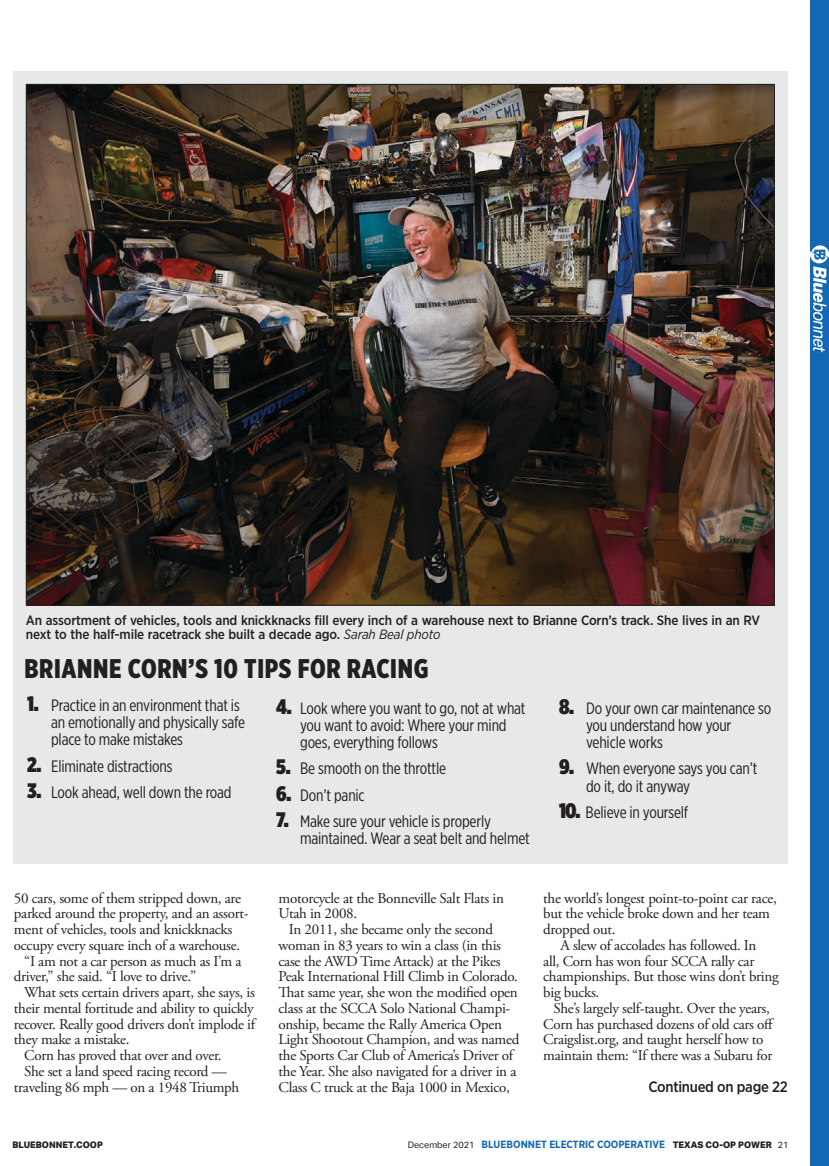
<style>
.page{position:relative;width:829px;height:1166px;background:#fff}
.page>*{position:absolute;margin:0;border:0;box-sizing:border-box;transform-origin:0 0}
.t1{font:900 27px "Gotham X Narrow";letter-spacing:.025em;color:#231f20}
.t2{font:16.5px/17.2px "Gotham X Narrow";letter-spacing:-.01em;color:#231f20}
.t3{font:15px/15.8px "Adobe Garamond Pro";letter-spacing:-.02em;color:#231f20}
.t4{font:500 15px "Gotham Narrow";letter-spacing:-.02em;color:#231f20}
.t5{font:500 13.5px/13.5px "Gotham Narrow";letter-spacing:-.01em;color:#231f20}
.t6{font:700 10.5px "Gotham Narrow";letter-spacing:-.01em;color:#1368b3}
.t7{font:800 9px "Aktiv Grotesk";color:#231f20}
.s1{font-weight:400;font-style:italic}
.s2{font-weight:900;font-size:21px}
.s3{font-family:"Aktiv Grotesk";font-weight:400;font-size:9px;color:#231f20}
.s4{font-family:"Aktiv Grotesk";font-weight:800;font-size:9px;color:#231f20}
</style>
<div class="page">
<div style="left:14px;top:72px;width:773px;height:792px;background:#e7e8e8"></div>
<img style="left:28px;top:86px;width:744px;height:517px">
<div style="left:809px;top:0;width:19px;height:1166px;background:#1368b3"></div>
<svg style="left:809px;top:245px;width:19px;height:107px"></svg>
<p class="t5" style="left:26px;top:613px;width:735px">An assortment of vehicles, tools and knickknacks fill every inch of a warehouse next to Brianne Corn’s track. She lives in an RV next to the half-mile racetrack she built a decade ago. <span class="s1">Sarah Beal photo</span></p>
<h1 class="t1" style="left:24px;top:651px;width:405px">BRIANNE CORN’S 10 TIPS FOR RACING</h1>
<p class="t2" style="left:51px;top:696px;width:195px;text-indent:-24px"><span class="s2">1.</span> Practice in an environment that is an emotionally and physically safe place to make mistakes</p>
<p class="t2" style="left:27px;top:757px;width:147px"><span class="s2">2.</span> Eliminate distractions</p>
<p class="t2" style="left:27px;top:783px;width:206px"><span class="s2">3.</span> Look ahead, well down the road</p>
<p class="t2" style="left:300px;top:699px;width:227px;text-indent:-24px"><span class="s2">4.</span> Look where you want to go, not at what you want to avoid: Where your mind goes, everything follows</p>
<p class="t2" style="left:276px;top:760px;width:171px"><span class="s2">5.</span> Be smooth on the throttle</p>
<p class="t2" style="left:276px;top:786px;width:90px"><span class="s2">6.</span> Don’t panic</p>
<p class="t2" style="left:300px;top:812px;width:231px;text-indent:-24px"><span class="s2">7.</span> Make sure your vehicle is properly maintained. Wear a seat belt and helmet</p>
<p class="t2" style="left:586px;top:699px;width:186px;text-indent:-27px"><span class="s2">8.</span> Do your own car maintenance so you understand how your vehicle works</p>
<p class="t2" style="left:586px;top:760px;width:173px;text-indent:-27px"><span class="s2">9.</span> When everyone says you can’t do it, do it anyway</p>
<p class="t2" style="left:558px;top:803px;width:131px"><span class="s2">10.</span> Believe in yourself</p>
<p class="t3" style="left:14px;top:890px;width:228px">50 cars, some of them stripped down, are</p>
<p class="t3" style="left:14px;top:906px;width:236px">parked around the property, and an assort-</p>
<p class="t3" style="left:14px;top:922px;width:220px">ment of vehicles, tools and knickknacks</p>
<p class="t3" style="left:14px;top:938px;width:227px">occupy every square inch of a warehouse.</p>
<p class="t3" style="left:24px;top:953px;width:218px">“I am not a car person as much as I’m a</p>
<p class="t3" style="left:14px;top:969px;width:183px">driver,” she said. “I love to drive.”</p>
<p class="t3" style="left:24px;top:985px;width:232px">What sets certain drivers apart, she says, is</p>
<p class="t3" style="left:14px;top:1001px;width:241px">their mental fortitude and ability to quickly</p>
<p class="t3" style="left:14px;top:1016px;width:243px">recover. Really good drivers don’t implode if</p>
<p class="t3" style="left:14px;top:1032px;width:117px">they make a mistake.</p>
<p class="t3" style="left:24px;top:1048px;width:199px">Corn has proved that over and over.</p>
<p class="t3" style="left:24px;top:1064px;width:204px">She set a land speed racing record —</p>
<p class="t3" style="left:14px;top:1079px;width:227px">traveling 86 mph — on a 1948 Triumph</p>
<p class="t3" style="left:278px;top:890px;width:227px">motorcycle at the Bonneville Salt Flats in<br>Utah in 2008.</p>
<p class="t3" style="left:278px;top:922px;width:242px;text-indent:10px">In 2011, she became only the second woman in 83 years to win a class (in this case the AWD Time Attack) at the Pikes Peak International Hill Climb in Colorado.<br>That same year, she won the modified open class at the SCCA Solo National Champi&shy;onship, became the Rally America Open Light Shootout Champion, and was named the Sports Car Club of America’s Driver of the Year. She also navigated for a driver in a Class C truck at the Baja 1000 in Mexico,</p>
<p class="t3" style="left:543px;top:890px;width:235px">the world’s longest point-to-point car race, but the vehicle broke down and her team dropped out.</p>
<p class="t3" style="left:543px;top:938px;width:237px;text-indent:17px">A slew of accolades has followed. In<br>all, Corn has won four SCCA rally car championships. But those wins don’t bring big bucks.</p>
<p class="t3" style="left:543px;top:1001px;width:232px;text-indent:10px">She’s largely self-taught. Over the years, Corn has purchased dozens of old cars off Craigslist.org, and taught herself how to maintain them: “If there was a Subaru for</p>
<p class="t4" style="left:648px;top:1077px;width:141px">Continued on page 22</p>
<p class="t7" style="left:12px;top:1139px;width:92px">BLUEBONNET.COOP</p>
<p class="t6" style="left:407px;top:1137px;width:382px"><span class="s3">December 2021</span> BLUEBONNET ELECTRIC COOPERATIVE <span class="s4">TEXAS CO-OP POWER</span> <span class="s3">21</span></p>
</div>
